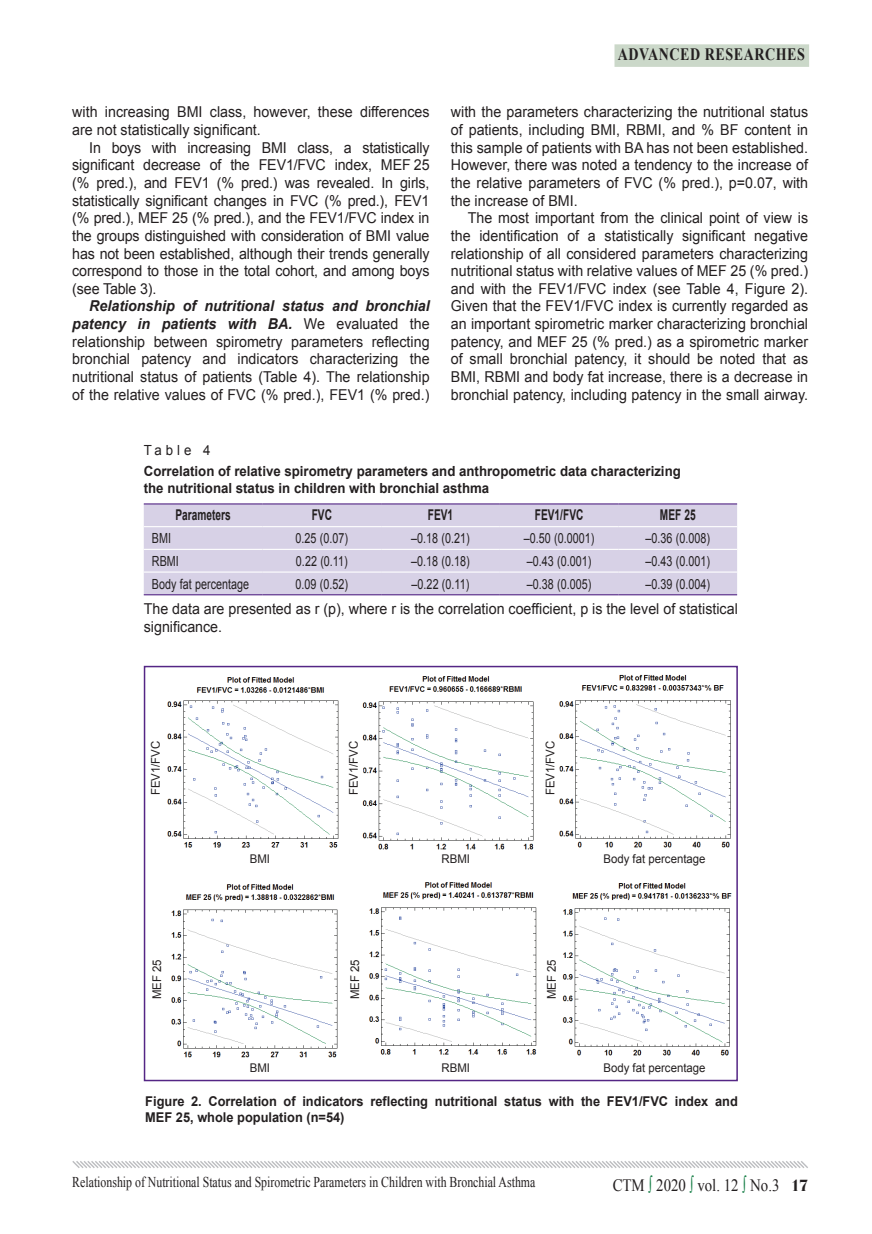
<style>
.page{position:relative;width:872px;height:1234px;background:#fff}
.page>*{position:absolute;margin:0;border:0;box-sizing:border-box;transform-origin:0 0}
.t1{font:17.4px "Times New Roman";color:#231f20;scale:.86 1}
.t2{font:700 17.4px "Times New Roman";letter-spacing:.04em;color:#231f20;scale:.81 1}
.Основной_англ{font:15px/17.7px "Arial";color:#231f20;text-align:justify;scale:.95 1}
.Примечание{font:15px/18px "Arial";color:#231f20;scale:.95 1}
.Колонтитул{font:15px "Times New Roman";color:#231f20;scale:.79 1}
.Jтабл-шапка{font:700 14.85px "Arial";letter-spacing:.005em;color:#231f20;scale:.68 1}
.Jтабл{font:13.95px "Arial";letter-spacing:.005em;color:#231f20;scale:.77 1}
.Jztab{font:700 13.95px/16.8px "Arial";color:#231f20;scale:.95 1}
.таблица{font:13.95px "Arial";letter-spacing:.3em;color:#231f20;scale:.95 1}
.Подрис_подпись{font:700 13.5px/16.2px "Arial";color:#231f20;scale:.95 1}
.Jdiagr{font:12px "Arial";color:#231f20;scale:.95 1}
.s1{font-weight:700;font-style:italic}
.s2{color:#127c43}
.s3{font-family:"Simeiz";font-weight:700;font-size:16.5px}
</style>
<div class="page">
<svg style="left:72px;top:1161px;width:736px;height:7px"></svg>
<div style="left:614px;top:44px;width:195px;height:23px;background:#cbd8c9"></div>
<div style="left:144px;top:504px;width:593px;height:90px;background:#d7d1e6"></div>
<hr style="left:144px;top:526px;width:118px;height:1px;background:#fff">
<hr style="left:262px;top:526px;width:119px;height:1px;background:#fff">
<hr style="left:381px;top:526px;width:119px;height:1px;background:#fff">
<hr style="left:500px;top:526px;width:118px;height:1px;background:#fff">
<hr style="left:618px;top:526px;width:119px;height:1px;background:#fff">
<hr style="left:144px;top:548px;width:118px;height:2px;background:#fff">
<hr style="left:262px;top:548px;width:119px;height:2px;background:#fff">
<hr style="left:381px;top:548px;width:119px;height:2px;background:#fff">
<hr style="left:500px;top:548px;width:118px;height:2px;background:#fff">
<hr style="left:618px;top:548px;width:119px;height:2px;background:#fff">
<hr style="left:144px;top:571px;width:118px;height:1px;background:#fff">
<hr style="left:262px;top:571px;width:119px;height:1px;background:#fff">
<hr style="left:381px;top:571px;width:119px;height:1px;background:#fff">
<hr style="left:500px;top:571px;width:118px;height:1px;background:#fff">
<hr style="left:618px;top:571px;width:119px;height:1px;background:#fff">
<hr style="left:144px;top:503px;width:118px;height:1px;background:#542685">
<hr style="left:262px;top:503px;width:119px;height:1px;background:#542685">
<hr style="left:381px;top:503px;width:119px;height:1px;background:#542685">
<hr style="left:500px;top:503px;width:118px;height:1px;background:#542685">
<hr style="left:618px;top:503px;width:119px;height:1px;background:#542685">
<hr style="left:144px;top:594px;width:118px;height:1px;background:#542685">
<hr style="left:262px;top:594px;width:119px;height:1px;background:#542685">
<hr style="left:381px;top:594px;width:119px;height:1px;background:#542685">
<hr style="left:500px;top:594px;width:118px;height:1px;background:#542685">
<hr style="left:618px;top:594px;width:119px;height:1px;background:#542685">
<img style="left:167px;top:677px;width:172px;height:171px">
<img style="left:362px;top:676px;width:172px;height:174px">
<img style="left:559px;top:674px;width:172px;height:174px">
<img style="left:171px;top:884px;width:167px;height:172px">
<img style="left:369px;top:882px;width:168px;height:173px">
<img style="left:562px;top:883px;width:170px;height:173px">
<div style="left:144px;top:665px;width:594px;height:415px;border:2px solid #542685"></div>
<p class="Основной_англ" style="left:72px;top:103px;width:377px">with increasing BMI class, however, these differences are not statistically significant.</p>
<p class="Основной_англ" style="left:72px;top:139px;width:377px;text-indent:17px">In boys with increasing BMI class, a statistically significant decrease of the FEV1/FVC index, MEF 25 (% pred.), and FEV1 (% pred.) was revealed. In girls, statistically significant changes in FVC (% pred.), FEV1 (% pred.), MEF 25 (% pred.), and the FEV1/FVC index in the groups distinguished with consideration of BMI value has not been established, although their trends generally correspond to those in the total cohort, and among boys (see Table 3).</p>
<p class="Основной_англ" style="left:72px;top:297px;width:377px;text-indent:17px"><span class="s1">Relationship of nutritional status and bronchial patency in patients with BA.</span> We evaluated the relationship between spirometry parameters reflecting bronchial patency and indicators characterizing the nutritional status of patients (Table 4). The relationship of the relative values of FVC (% pred.), FEV1 (% pred.)</p>
<p class="t2" style="left:618px;top:42px;width:233px">ADVANCED RESEARCHES</p>
<p class="Основной_англ" style="left:451px;top:103px;width:377px">with the parameters characterizing the nutritional status of patients, including BMI, RBMI, and % BF content in this sample of patients with BA has not been established.<br>However, there was noted a tendency to the increase of the relative parameters of FVC (% pred.), p=0.07, with the increase of BMI.</p>
<p class="Основной_англ" style="left:451px;top:209px;width:377px;text-indent:17px">The most important from the clinical point of view is the identification of a statistically significant negative relationship of all considered parameters characterizing nutritional status with relative values of MEF 25 (% pred.) and with the FEV1/FVC index (see Table 4, Figure 2).<br>Given that the FEV1/FVC index is currently regarded as an important spirometric marker characterizing bronchial patency, and MEF 25 (% pred.) as a spirometric marker of small bronchial patency, it should be noted that as BMI, RBMI and body fat increase, there is a decrease in bronchial patency, including patency in the small airway.</p>
<p class="таблица" style="left:144px;top:441px;width:72px">Table 4</p>
<p class="Jztab" style="left:144px;top:463px;width:567px">Correlation of relative spirometry parameters and anthropometric data characterizing the nutritional status in children with bronchial asthma</p>
<p class="Jтабл-шапка" style="left:175px;top:505px;width:83px">Parameters</p>
<p class="Jтабл-шапка" style="left:312px;top:505px;width:31px">FVC</p>
<p class="Jтабл-шапка" style="left:428px;top:505px;width:39px">FEV1</p>
<p class="Jтабл-шапка" style="left:535px;top:505px;width:73px">FEV1/FVC</p>
<p class="Jтабл-шапка" style="left:660px;top:505px;width:54px">MEF 25</p>
<p class="Jтабл" style="left:152px;top:529px;width:26px">BMI</p>
<p class="Jтабл" style="left:295px;top:529px;width:70px">0.25 (0.07)</p>
<p class="Jтабл" style="left:411px;top:529px;width:78px">–0.18 (0.21)</p>
<p class="Jтабл" style="left:524px;top:529px;width:93px">–0.50 (0.0001)</p>
<p class="Jтабл" style="left:645px;top:529px;width:85px">–0.36 (0.008)</p>
<p class="Jтабл" style="left:152px;top:551px;width:37px">RBMI</p>
<p class="Jтабл" style="left:296px;top:551px;width:69px">0.22 (0.11)</p>
<p class="Jтабл" style="left:411px;top:551px;width:78px">–0.18 (0.18)</p>
<p class="Jтабл" style="left:527px;top:551px;width:85px">–0.43 (0.001)</p>
<p class="Jтабл" style="left:645px;top:551px;width:85px">–0.43 (0.001)</p>
<p class="Jтабл" style="left:152px;top:574px;width:128px">Body fat percentage</p>
<p class="Jтабл" style="left:295px;top:574px;width:70px">0.09 (0.52)</p>
<p class="Jтабл" style="left:411px;top:574px;width:77px">–0.22 (0.11)</p>
<p class="Jтабл" style="left:527px;top:574px;width:85px">–0.38 (0.005)</p>
<p class="Jтабл" style="left:645px;top:574px;width:85px">–0.39 (0.004)</p>
<p class="Примечание" style="left:144px;top:599px;width:627px">The data are presented as r (p), where r is the correlation coefficient, p is the level of statistical significance.</p>
<p class="Jdiagr" style="left:148px;top:795px;width:59px;rotate:-90deg">FEV1/FVC</p>
<p class="Jdiagr" style="left:149px;top:998px;width:44px;rotate:-90deg">MEF 25</p>
<p class="Jdiagr" style="left:346px;top:795px;width:59px;rotate:-90deg">FEV1/FVC</p>
<p class="Jdiagr" style="left:542px;top:795px;width:59px;rotate:-90deg">FEV1/FVC</p>
<p class="Jdiagr" style="left:250px;top:851px;width:23px">BMI</p>
<p class="Jdiagr" style="left:441px;top:851px;width:31px">RBMI</p>
<p class="Jdiagr" style="left:603px;top:851px;width:109px">Body fat percentage</p>
<p class="Jdiagr" style="left:347px;top:998px;width:44px;rotate:-90deg">MEF 25</p>
<p class="Jdiagr" style="left:544px;top:998px;width:44px;rotate:-90deg">MEF 25</p>
<p class="Jdiagr" style="left:250px;top:1059px;width:23px">BMI</p>
<p class="Jdiagr" style="left:441px;top:1059px;width:31px">RBMI</p>
<p class="Jdiagr" style="left:603px;top:1059px;width:109px">Body fat percentage</p>
<p class="Подрис_подпись" style="left:145px;top:1092px;width:625px">Figure 2. Correlation of indicators reflecting nutritional status with the FEV1/FVC index and<br>MEF 25, whole population (n=54)</p>
<p class="Колонтитул" style="left:72px;top:1171px;width:587px">Relationship of Nutritional Status and Spirometric Parameters in Children with Bronchial Asthma</p>
<p class="t1" style="left:613px;top:1172px;width:229px">СТМ <span class="s2">∫</span> 2020 <span class="s2">∫</span> vol. 12 <span class="s2">∫</span> No.3 <span class="s3">17</span></p>
</div>
